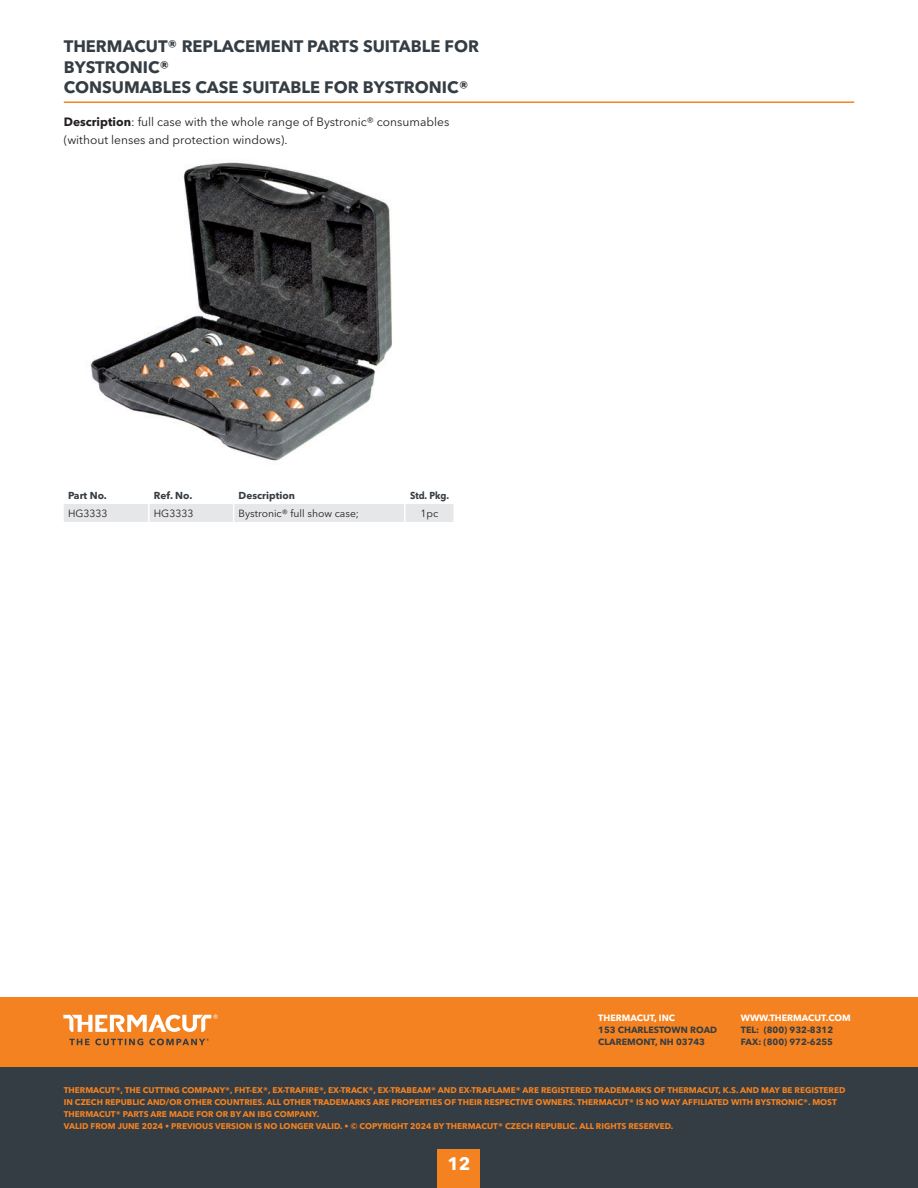
<style>
.page{position:relative;width:918px;height:1188px;background:#fff}
.page>*{position:absolute;margin:0;border:0;box-sizing:border-box;transform-origin:0 0}
.t1{font:700 18px "Avenir Next LT Pro";color:#fff}
.t2{font:700 16.5px "Avenir Next LT Pro";color:#353d44}
.t3{font:12px/18px "Avenir Next LT Pro";color:#231f20}
.t4{font:10.35px "Avenir Next LT Pro";color:#231f20}
.t5{font:700 10.05px "Avenir Next LT Pro";color:#353d44}
.t6{font:700 10.05px "Avenir Next LT Pro";color:#353d44;scale:.9 1}
.t7{font:700 9px/12px "Avenir Next LT Pro";color:#353d44}
.t8{font:700 9px "Avenir Next LT Pro";color:#fff}
.t9{font:700 8.25px/12px "Avenir Next LT Pro";color:#f58220}
.s1{font-weight:700}
</style>
<div class="page">
<hr style="left:64px;top:101px;width:790px;height:2px;background:#f58220">
<div style="left:0;top:1063px;width:918px;height:125px;background:#353d44"></div>
<div style="left:0;top:997px;width:918px;height:70px;background:#f58220"></div>
<svg style="left:63px;top:1015px;width:155px;height:17px"></svg>
<svg style="left:69px;top:1039px;width:140px;height:6px"></svg>
<div style="left:438px;top:1149px;width:42px;height:39px;background:#f58220"></div>
<img style="left:90px;top:162px;width:302px;height:299px">
<div style="left:64px;top:504px;width:389px;height:18px;background:#e6e7e9"></div>
<h2 class="t2" style="left:64px;top:36px;width:12px">THE</h2>
<h2 class="t2" style="left:96px;top:36px;width:39px">RMACUT</h2>
<h2 class="t2" style="left:168px;top:36px;width:57px">® REPLACE</h2>
<h2 class="t2" style="left:255px;top:36px;width:28px">MENT</h2>
<h2 class="t2" style="left:307px;top:36px;width:76px">PARTS SUITABLE</h2>
<h2 class="t2" style="left:445px;top:36px;width:36px">FOR</h2>
<h2 class="t2" style="left:64px;top:57px;width:64px">BYSTRONIC</h2>
<h2 class="t2" style="left:160px;top:57px;width:11px">®</h2>
<h2 class="t2" style="left:64px;top:77px;width:14px">CON</h2>
<h2 class="t2" style="left:102px;top:77px;width:49px">SUMABLE</h2>
<h2 class="t2" style="left:182px;top:77px;width:82px">S CASE SUITABLE</h2>
<h2 class="t2" style="left:324px;top:77px;width:103px">FOR BYSTRONIC</h2>
<h2 class="t2" style="left:459px;top:77px;width:11px">®</h2>
<h3 class="t3" style="left:64px;top:113px;width:387px"><span class="s1">Description</span>: full case with the whole range of Bystronic® consumables (without lenses and protection windows).</h3>
<p class="t5" style="left:68px;top:489px;width:40px">Part N o.</p>
<p class="t5" style="left:154px;top:489px;width:40px">Ref. No.</p>
<p class="t5" style="left:239px;top:489px;width:58px">Description</p>
<p class="t6" style="left:410px;top:489px;width:45px">Std. Pkg.</p>
<p class="t4" style="left:68px;top:507px;width:41px">HG3333</p>
<p class="t4" style="left:154px;top:507px;width:41px">HG3333</p>
<p class="t4" style="left:239px;top:507px;width:122px">Bystronic® full show case;</p>
<p class="t4" style="left:421px;top:507px;width:19px">1pc</p>
<p class="t8" style="left:598px;top:1013px;width:78px">THERMACUT, INC</p>
<p class="t7" style="left:598px;top:1024px;width:120px">153 CHARLESTOWN ROAD<br>CLAREMONT, NH 03743</p>
<p class="t8" style="left:741px;top:1013px;width:111px">www.thermacut.com</p>
<p class="t7" style="left:741px;top:1024px;width:94px">TEL: (800) 932-8312<br>FAX: (800) 972-6255</p>
<p class="t9" style="left:64px;top:1084px;width:7px">THE</p>
<p class="t9" style="left:80px;top:1084px;width:20px">RMACUT</p>
<p class="t9" style="left:116px;top:1084px;width:16px">®, THE</p>
<p class="t9" style="left:143px;top:1084px;width:6px">CUTTIN</p>
<p class="t9" style="left:173px;top:1084px;width:41px">G COMPANY</p>
<p class="t9" style="left:225px;top:1084px;width:183px">®, FHT-EX®, EX-TRAFIRE®, EX-TRACK®, EX-TRABEA</p>
<p class="t9" style="left:423px;top:1084px;width:22px">M® AND</p>
<p class="t9" style="left:459px;top:1084px;width:152px">EX-TRAFLAME® ARE REGISTE RED TRADE</p>
<p class="t9" style="left:622px;top:1084px;width:53px">MARKS OF THE</p>
<p class="t9" style="left:683px;top:1084px;width:20px">RMACUT</p>
<p class="t9" style="left:719px;top:1084px;width:29px">, K.S. AND</p>
<p class="t9" style="left:761px;top:1084px;width:80px">MAY BE REGISTERED</p>
<p class="t9" style="left:64px;top:1096px;width:29px">IN CZECH</p>
<p class="t9" style="left:105px;top:1096px;width:22px">REPUBLIC</p>
<p class="t9" style="left:147px;top:1096px;width:8px">AND</p>
<p class="t9" style="left:166px;top:1096px;width:25px">/OR OTHE</p>
<p class="t9" style="left:207px;top:1096px;width:15px">R COUNT</p>
<p class="t9" style="left:244px;top:1096px;width:29px">RIES. ALL</p>
<p class="t9" style="left:283px;top:1096px;width:7px">OTHE</p>
<p class="t9" style="left:306px;top:1096px;width:25px">R TRADE</p>
<p class="t9" style="left:341px;top:1096px;width:123px">MARKS ARE PROPERTIES OF THEI</p>
<p class="t9" style="left:477px;top:1096px;width:34px">R RESPECTI</p>
<p class="t9" style="left:523px;top:1096px;width:61px">VE OWNE RS. THE</p>
<p class="t9" style="left:593px;top:1096px;width:20px">RMACUT</p>
<p class="t9" style="left:629px;top:1096px;width:75px">® IS NO WAY AFFILIATED</p>
<p class="t9" style="left:731px;top:1096px;width:14px">WITH</p>
<p class="t9" style="left:755px;top:1096px;width:33px">BYSTRONIC</p>
<p class="t9" style="left:803px;top:1096px;width:35px">®. MOST</p>
<p class="t9" style="left:64px;top:1108px;width:7px">THE</p>
<p class="t9" style="left:80px;top:1108px;width:20px">RMACUT</p>
<p class="t9" style="left:116px;top:1108px;width:68px">® PARTS ARE MADE</p>
<p class="t9" style="left:196px;top:1108px;width:111px">FOR OR BY AN IBG COMPANY</p>
<p class="t9" style="left:64px;top:1108px;width:611px;text-indent:253px">.<br>VALID FROM JUNE 2024 • PREVIOUS VERSION IS NO LONGER VALID. • © COPYRIGHT 2024 BY THERMACUT® CZECH REPUBLIC. ALL RIGHTS RESERVED.</p>
<h1 class="t1" style="left:447px;top:1153px;width:25px">12</h1>
</div>
